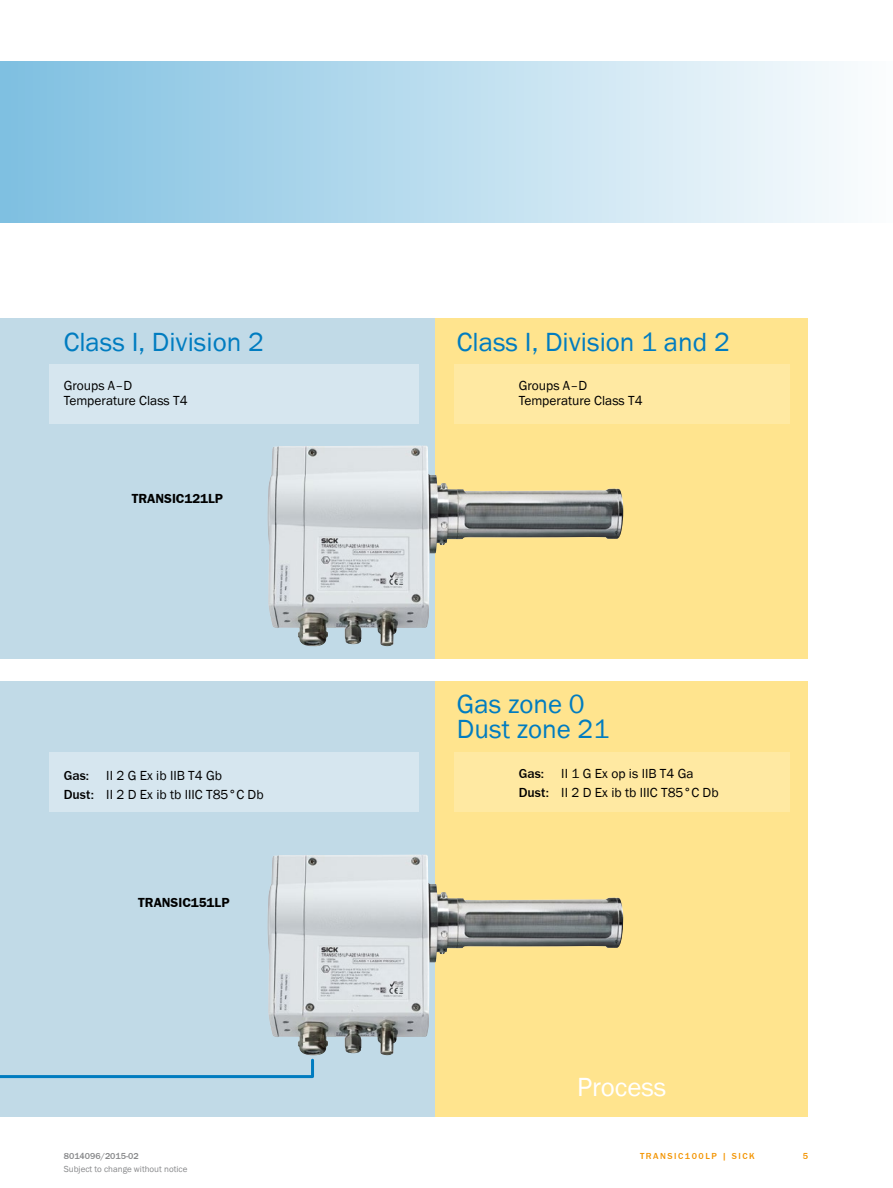
<style>
.page{position:relative;width:893px;height:1188px;background:#fff}
.page>*{position:absolute;margin:0;border:0;box-sizing:border-box;transform-origin:0 0}
.PS_heading_h2{font:27px/25.5px "SICK Franklin";color:#007cc0}
.PS_heading_h2-2{font:27px "SICK Franklin";color:#fff}
.Note{font:13.5px "SICK Franklin";color:#000}
.heading_h4{font:700 13.5px "SICK Franklin";color:#000}
.Note-2{font:500 13.5px "SICK Franklin";color:#000}
.t1{font:9px "SICK Franklin";color:#87888a}
.t2{font:500 9px "SICK Franklin";letter-spacing:.17em;color:#f39400}
.t3{font:500 9px "SICK Franklin";color:#87888a}
.s1{font-weight:500}
</style>
<div class="page">
<div style="left:0;top:319px;width:436px;height:798px;background:#c1dae7"></div>
<div style="left:436px;top:319px;width:372px;height:798px;background:#ffe48e"></div>
<div style="left:49px;top:365px;width:370px;height:59px;background:#d6e6ef"></div>
<div style="left:49px;top:753px;width:370px;height:59px;background:#d6e6ef"></div>
<div style="left:454px;top:365px;width:336px;height:59px;background:#ffe9a2"></div>
<div style="left:454px;top:753px;width:336px;height:59px;background:#ffe9a2"></div>
<img style="left:267px;top:855px;width:357px;height:201px">
<img style="left:268px;top:446px;width:355px;height:201px">
<svg style="left:0;top:1020px;width:316px;height:59px"></svg>
<div style="left:0;top:659px;width:808px;height:21px;background:#fff"></div>
<div style="left:0;top:62px;width:893px;height:161px;background:linear-gradient(to right,#7ebfe1,#fbfdfe)"></div>
<p class="PS_heading_h2" style="left:64px;top:330px;width:202px">Class I, Division 2</p>
<p class="PS_heading_h2" style="left:457px;top:330px;width:274px">Class I, Division 1 and 2</p>
<p class="Note" style="left:64px;top:377px;width:70px">Groups A–D</p>
<p class="Note" style="left:64px;top:392px;width:125px">Temperature Class T4</p>
<p class="heading_h4" style="left:132px;top:490px;width:93px">TRANSIC121LP</p>
<p class="Note" style="left:519px;top:377px;width:70px">Groups A–D</p>
<p class="Note" style="left:519px;top:392px;width:125px">Temperature Class T4</p>
<p class="Note-2" style="left:64px;top:767px;width:27px">Gas:</p>
<p class="Note" style="left:106px;top:767px;width:117px">II 2 G Ex ib IIB T4 Gb</p>
<p class="Note" style="left:64px;top:786px;width:201px"><span class="s1">Dust:</span> II 2 D Ex ib tb IIIC T85°C Db</p>
<p class="heading_h4" style="left:138px;top:894px;width:93px">TRANSIC151LP</p>
<p class="PS_heading_h2" style="left:457px;top:691px;width:154px">Gas zone 0<br>Dust zone 21</p>
<p class="Note-2" style="left:519px;top:765px;width:27px">Gas:</p>
<p class="Note" style="left:561px;top:765px;width:134px">II 1 G Ex op is IIB T4 Ga</p>
<p class="Note" style="left:519px;top:784px;width:201px"><span class="s1">Dust:</span> II 2 D Ex ib tb IIIC T85°C Db</p>
<p class="PS_heading_h2-2" style="left:577px;top:1070px;width:91px">Process</p>
<p class="t3" style="left:64px;top:1150px;width:77px">8014096/2015-02</p>
<p class="t2" style="left:640px;top:1150px;width:116px">TRANSIC100LP | SICK</p>
<p class="t1" style="left:64px;top:1163px;width:125px">Subject to change without notice</p>
<p class="t2" style="left:803px;top:1150px;width:7px">5</p>
</div>
